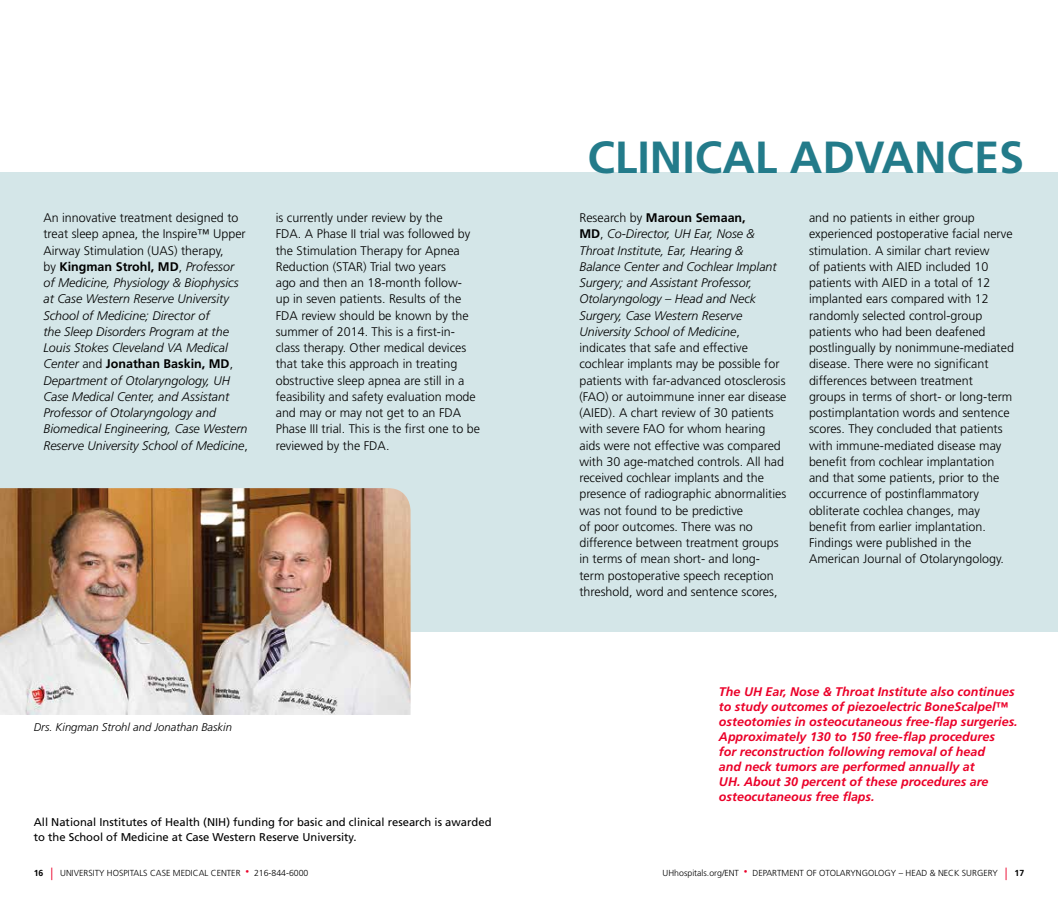
<style>
.page{position:relative;width:1058px;height:900px;background:#fff}
.page>*{position:absolute;margin:0;border:0;box-sizing:border-box;transform-origin:0 0}
.t1{font:700 45px "Frutiger LT Std";color:#237b8a}
.t2{font:300 12.5px/16.2px "Frutiger LT Std";color:#000}
.t3{font:italic 300 12.5px/16.2px "Frutiger LT Std";color:#000}
.t4{font:italic 700 12.5px/15px "Frutiger LT Std";color:#eb0029}
.t5{font:11.25px/15px "Frutiger LT Std";color:#000}
.t6{font:italic 300 11.25px "Frutiger LT Std";color:#000}
.t7{font:300 8.75px "Frutiger LT Std";color:#000}
.t8{font:700 8.75px "Frutiger LT Std";color:#000}
.s1{font-style:normal}
.s2{font-weight:700;font-style:normal}
.s3{font-size:12.5px;color:#eb0029}
.s4{font-size:7.5px;color:#eb0029}
</style>
<div class="page">
<div style="left:0;top:173px;width:1058px;height:459px;background:#d4e6e8"></div>
<img style="left:0;top:488px;width:410px;height:227px">
<p class="t3" style="left:43px;top:210px;width:206px"><span class="s1">An innovative treatment designed to treat sleep apnea, the Inspire™ Upper Airway Stimulation (UAS) therapy,<br>by</span> <span class="s2">Kingman Strohl, M D</span><span class="s1">,</span> Professor of Medicine, Physiology &amp; Biophysics at Case Western Reserve University School of Medicine; Director of<br>the Sleep Disorders Program at the Louis Stokes Cleveland VA Medical Center <span class="s1">and</span> <span class="s2">Jonathan Baskin, M D</span><span class="s1">, </span>Department of Otolaryngology, UH Case Medical Center, and Assistant Professor of Otolaryngology and Biomedical Engineering, Case Western Reserve University School of Medicine<span class="s1">,</span></p>
<p class="t2" style="left:276px;top:210px;width:206px">is currently under review by the<br>FDA. A Phase II trial was followed by the Stimulation Therapy for Apnea Reduction (STAR) Trial two years<br>ago and then an 18-month follow-<br>up in seven patients. Results of the<br>FDA review should be known by the summer of 2014. This is a first-in&shy;class therapy. Other medical devices that take this approach in treating obstructive sleep apnea are still in a feasibility and safety evaluation mode and may or may not get to an FDA Phase III trial. This is the first one to be reviewed by the FDA.</p>
<p class="t6" style="left:34px;top:721px;width:200px">Drs. Kingman Strohl and Jonathan Baskin</p>
<p class="t5" style="left:34px;top:815px;width:459px">All National Institutes of Health (NIH) funding for basic and clinical research is awarded to the School of Medicine at Case Western Reserve University.</p>
<h1 class="t1" style="left:587px;top:131px;width:433px">Clinical Advances</h1>
<p class="t3" style="left:579px;top:210px;width:208px"><span class="s1">Research by</span> <span class="s2">Maroun Semaan,<br>M D</span><span class="s1">,</span> Co-Director, UH Ear, Nose &amp;<br>Throat Institute, Ear, Hearing &amp;<br>Balance Center and Cochlear Implant<br>Surgery; and Assistant Professor,<br>Otolaryngology – Head and Neck<br>Surgery, Case Western Reserve<br>University School of Medicine<span class="s1">, indicates that safe and effective cochlear implants may be possible for patients with far-advanced otosclerosis (FAO) or autoimmune inner ear disease (AIED</span></p>
<p class="t2" style="left:809px;top:210px;width:205px">and no patients in either group experienced postoperative facial nerve stimulation. A similar chart review<br>of patients with AIED</p>
<p class="t2" style="left:925px;top:259px;width:64px">included 10</p>
<p class="t2" style="left:809px;top:275px;width:206px;text-indent:102px">in a total of 12 implanted ears compared with 12 randomly selected control-group patients who had been deafened postlingually by nonimmune-mediated disease. There were no significant differences between treatment<br>groups in terms of short- or long-term postimplantation words and sentence scores. They concluded that patients with immune-mediated disease may benefit from cochlear implantation and that some patients, prior to the occurrence of postinflammatory obliterate cochlea changes, may benefit from earlier implantation.<br>Findings were published in the American Journal of Otolaryngology.</p>
<p class="t2" style="left:809px;top:275px;width:81px">patients with AIED</p>
<p class="t2" style="left:579px;top:405px;width:208px;text-indent:29px">). A chart review of 30 patients with severe FAO for whom hearing aids were not effective was compared with 30 age-matched controls. All had received cochlear implants and the presence of radiographic abnormalities was not found to be predictive<br>of poor outcomes. There was no difference between treatment groups in terms of mean short- and long&shy;term postoperative speech reception threshold, word and sentence scores,</p>
<p class="t4" style="left:719px;top:684px;width:300px">The UH Ear, Nose &amp; Throat Institute also continues to study outcomes of piezoelectric BoneScalpel™ osteotomies in osteocutaneous free-flap surgeries.<br>Approximately 130 to 150 free-flap procedures<br>for reconstruction following removal of head<br>and neck tumors are performed annually at<br>UH. About 30 percent of these procedures are osteocutaneous free flaps.</p>
<p class="t7" style="left:50px;top:868px;width:259px"><span class="s3">|</span> University Hospitals Case Medical Center <span class="s4">•</span> 216-844-6000</p>
<p class="t7" style="left:662px;top:868px;width:346px">UHhospitals.org/ENT <span class="s4">•</span> Departm ent of Otolaryngology – Head &amp; Neck Su rgery <span class="s3">|</span></p>
<p class="t8" style="left:34px;top:867px;width:11px">16</p>
<p class="t8" style="left:1014px;top:867px;width:11px">17</p>
</div>
